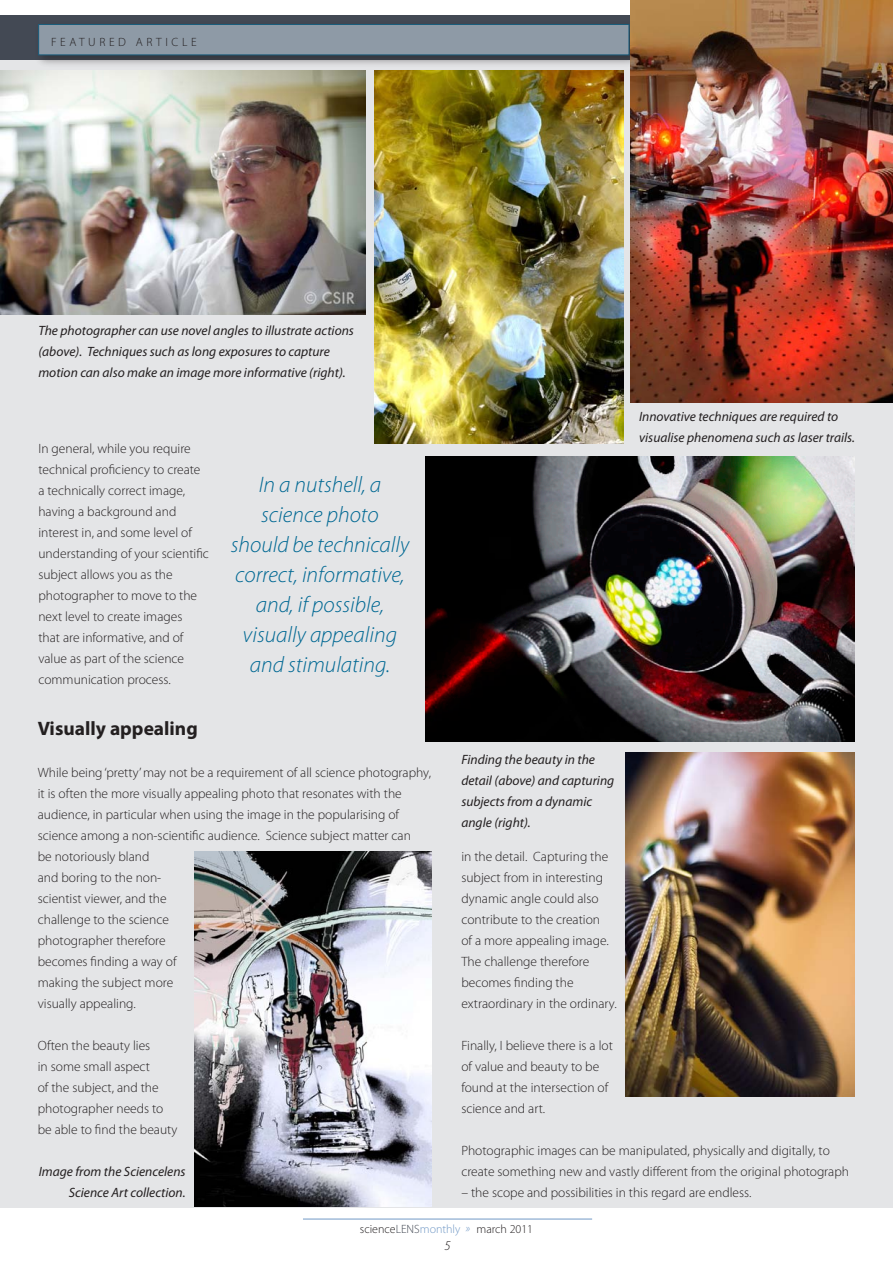
<style>
.page{position:relative;width:893px;height:1263px;background:#fff}
.page>*{position:absolute;margin:0;border:0;box-sizing:border-box;transform-origin:0 0}
.t1{font:italic 300 22.5px/30px "Myriad Pro";color:#006893;text-align:center}
.head_sub{font:700 19.5px "Myriad Pro";color:#231f20}
.t2{font:300 13.5px/21px "Myriad Pro";color:#231f20}
.captions{font:italic 13.5px/21px "Myriad Pro";color:#231f20}
.t3{font:italic 300 13.5px "Myriad Pro";color:#231f20}
.t4{font:300 12px "Myriad Pro";color:#231f20}
.t5{font:300 12px "Myriad Pro";letter-spacing:.3em;color:#231f20}
.s1{color:#434954}
.s2{color:#7299c6}
.s3{font-style:italic;color:#7299c6}
</style>
<div class="page">
<hr style="left:303px;top:1219px;width:289px;height:1px;background:#7299c6">
<div style="left:0;top:60px;width:893px;height:1148px;background:#e4e5e7"></div>
<div style="left:0;top:15px;width:638px;height:45px;background:#434954"></div>
<div style="left:34px;top:20px;width:608px;height:48px;background:#231f20;opacity:.75"></div>
<div style="left:38px;top:24px;width:591px;height:31px;background:#8e9aa6;border:1px solid #006893"></div>
<img style="left:0;top:70px;width:366px;height:245px">
<img style="left:374px;top:70px;width:249px;height:374px">
<img style="left:631px;top:0;width:262px;height:402px">
<img style="left:625px;top:753px;width:230px;height:343px">
<img style="left:426px;top:456px;width:428px;height:286px">
<img style="left:194px;top:851px;width:237px;height:356px">
<p class="t5" style="left:51px;top:35px;width:147px">FEATURED ARTICLE</p>
<p class="captions" style="left:38px;top:320px;width:317px">The photographer can use novel angles to illustrate actions (above). Techniques such as long exposures to capture motion can also make an image more informative (right).</p>
<p class="t2" style="left:38px;top:438px;width:172px">In general, while you require technical proficiency to create a technically correct image, having a background and interest in, and some level of understanding of your scientific subject allows you as the photographer to move to the next level to create images<br>that are informative, and of value as part of the science communication process.</p>
<p class="t1" style="left:231px;top:470px;width:180px">In a nutshell, a science photo should be technically correct, informative, and, if possible, visually appealing and stimulating.</p>
<p class="head_sub" style="left:38px;top:715px;width:162px">Visually appealing</p>
<p class="t2" style="left:38px;top:762px;width:395px">While being ‘pretty’ may not be a requirement of all science photography, it is often the more visually appealing photo that resonates with the audience, in particular when using the image in the popularising of science among a non-scientific audience. Science subject matter can<br>be notoriously bland<br>and boring to the non-<br>scientist viewer, and the<br>challenge to the science<br>photographer therefore<br>becomes finding a way of<br>making the subject more<br>visually appealing.</p>
<p class="t2" style="left:38px;top:1035px;width:141px">Often the beauty lies<br>in some small aspect<br>of the subject, and the photographer needs to be able to find the beauty</p>
<p class="captions" style="left:39px;top:1161px;width:148px;text-align:right">Image from the Sciencelens<br>Science Art collection.</p>
<p class="captions" style="left:639px;top:406px;width:217px">Innovative techniques are required to visualise phenomena such as laser trails.</p>
<p class="captions" style="left:461px;top:749px;width:154px">Finding the beauty in the detail (above) and capturing subjects from a dynamic angle (right).</p>
<p class="t2" style="left:461px;top:846px;width:157px">in the detail. Capturing the subject from in interesting dynamic angle could also contribute to the creation<br>of a more appealing image.<br>The challenge therefore becomes finding the extraordinary in the ordinary.</p>
<p class="t2" style="left:461px;top:1035px;width:153px">Finally, I believe there is a lot of value and beauty to be found at the intersection of science and art.</p>
<p class="t2" style="left:461px;top:1140px;width:389px">Photographic images can be manipulated, physically and digitally, to create something new and vastly different from the original photograph</p>
<p class="t2" style="left:461px;top:1182px;width:291px">– the scope and possibilities in this regard are endless.</p>
<p class="t4" style="left:360px;top:1222px;width:175px">science<span class="s1">LENS</span><span class="s2">monthly</span> <span class="s3">»</span> march 2011</p>
<p class="t3" style="left:445px;top:1238px;width:8px">5</p>
</div>
